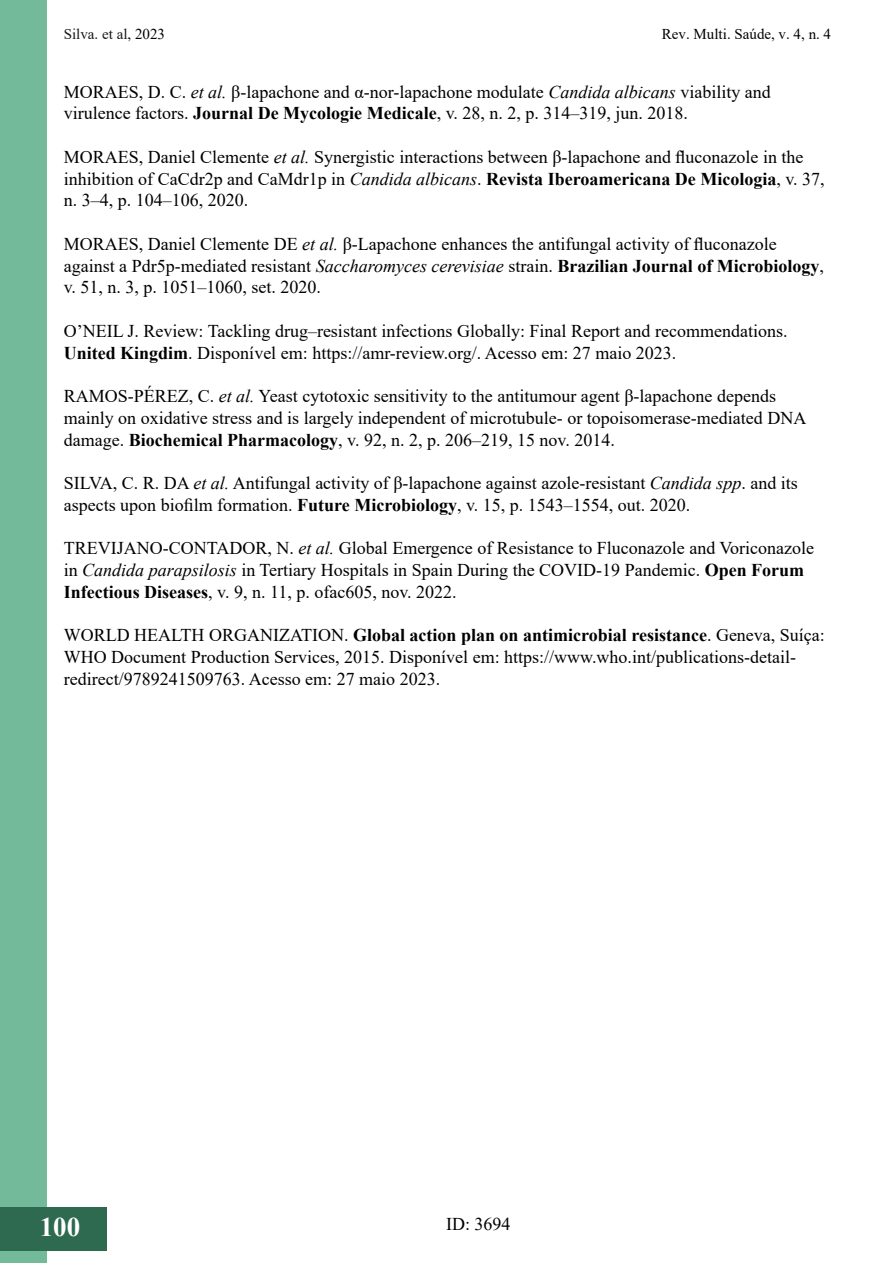
<style>
.page{position:relative;width:893px;height:1263px;background:#fff}
.page>*{position:absolute;margin:0;border:0;box-sizing:border-box;transform-origin:0 0}
.t1{font:700 27px "Times New Roman";color:#fff}
.t2{font:18px/21.8px "Times New Roman";color:#000}
.t3{font:15px "Times New Roman";color:#000}
.t4{font:15px "Times New Roman";color:#181717}
.s1{color:#000}
.s2{font-style:italic}
.s3{font-weight:700}
</style>
<div class="page">
<div style="left:0;top:0;width:47px;height:1262px;background:#73ba9b"></div>
<div style="left:0;top:1207px;width:106px;height:43px;background:#2d6a4f"></div>
<p class="t4" style="left:64px;top:24px;width:103px">Silva. et al<span class="s1">, 2023</span></p>
<p class="t3" style="left:662px;top:24px;width:171px">Rev. Multi. Saúde, v. 4, n. 4</p>
<p class="t2" style="left:64px;top:80px;width:709px">MORAES, D. C. <span class="s2">et al.</span> β-lapachone and α-nor-lapachone modulate <span class="s2">Candida albicans</span> viability and virulence factors. <span class="s3">Journal De Mycologie Medicale</span>, v. 28, n. 2, p. 314–319, jun. 2018.</p>
<p class="t2" style="left:64px;top:145px;width:762px">MORAES, Daniel Clemente <span class="s2">et al.</span> Synergistic interactions between β-lapachone and fluconazole in the inhibition of CaCdr2p and CaMdr1p in <span class="s2">Candida albicans</span>. <span class="s3">Revista Iberoamericana De Micologia</span>, v. 37, n. 3–4, p. 104–106, 2020.</p>
<p class="t2" style="left:64px;top:232px;width:762px">MORAES, Daniel Clemente DE <span class="s2">et al.</span> β-Lapachone enhances the antifungal activity of fluconazole against a Pdr5p-mediated resistant <span class="s2">Saccharomyces cerevisiae</span> strain. <span class="s3">Brazilian Journal of Microbiology</span>, v. 51, n. 3, p. 1051–1060, set. 2020.</p>
<p class="t2" style="left:64px;top:319px;width:725px">O’NEIL J. Review: Tackling drug–resistant infections Globally: Final Report and recommendations.<br><span class="s3">United Kingdim</span>. Disponível em: https://amr-review.org/. Acesso em: 27 maio 2023.</p>
<p class="t2" style="left:64px;top:385px;width:744px">RAMOS-PÉREZ, C. <span class="s2">et al.</span> Yeast cytotoxic sensitivity to the antitumour agent β-lapachone depends mainly on oxidative stress and is largely independent of microtubule- or topoisomerase-mediated DNA damage. <span class="s3">Biochemical Pharmacology</span>, v. 92, n. 2, p. 206–219, 15 nov. 2014.</p>
<p class="t2" style="left:64px;top:472px;width:736px">SILVA, C. R. DA <span class="s2">et al.</span> Antifungal activity of β-lapachone against azole-resistant <span class="s2">Candida spp</span>. and its aspects upon biofilm formation. <span class="s3">Future Microbiology</span>, v. 15, p. 1543–1554, out. 2020.</p>
<p class="t2" style="left:64px;top:537px;width:752px">TREVIJANO-CONTADOR, N. <span class="s2">et al.</span> Global Emergence of Resistance to Fluconazole and Voriconazole in <span class="s2">Candida parapsilosis</span> in Tertiary Hospitals in Spain During the COVID-19 Pandemic. <span class="s3">Open Forum<br>Infectious Diseases</span>, v. 9, n. 11, p. ofac605, nov. 2022.</p>
<p class="t2" style="left:64px;top:624px;width:763px">WORLD HEALTH ORGANIZATION. <span class="s3">Global action plan on antimicrobial resistance</span>. Geneva, Suíça:<br>WHO Document Production Services, 2015. Disponível em: https://www.who.int/publications-detail&shy;redirect/9789241509763. Acesso em: 27 maio 2023.</p>
<h1 class="t1" style="left:40px;top:1207px;width:42px">100</h1>
<p class="t2" style="left:446px;top:1213px;width:66px">ID: 3694</p>
</div>
